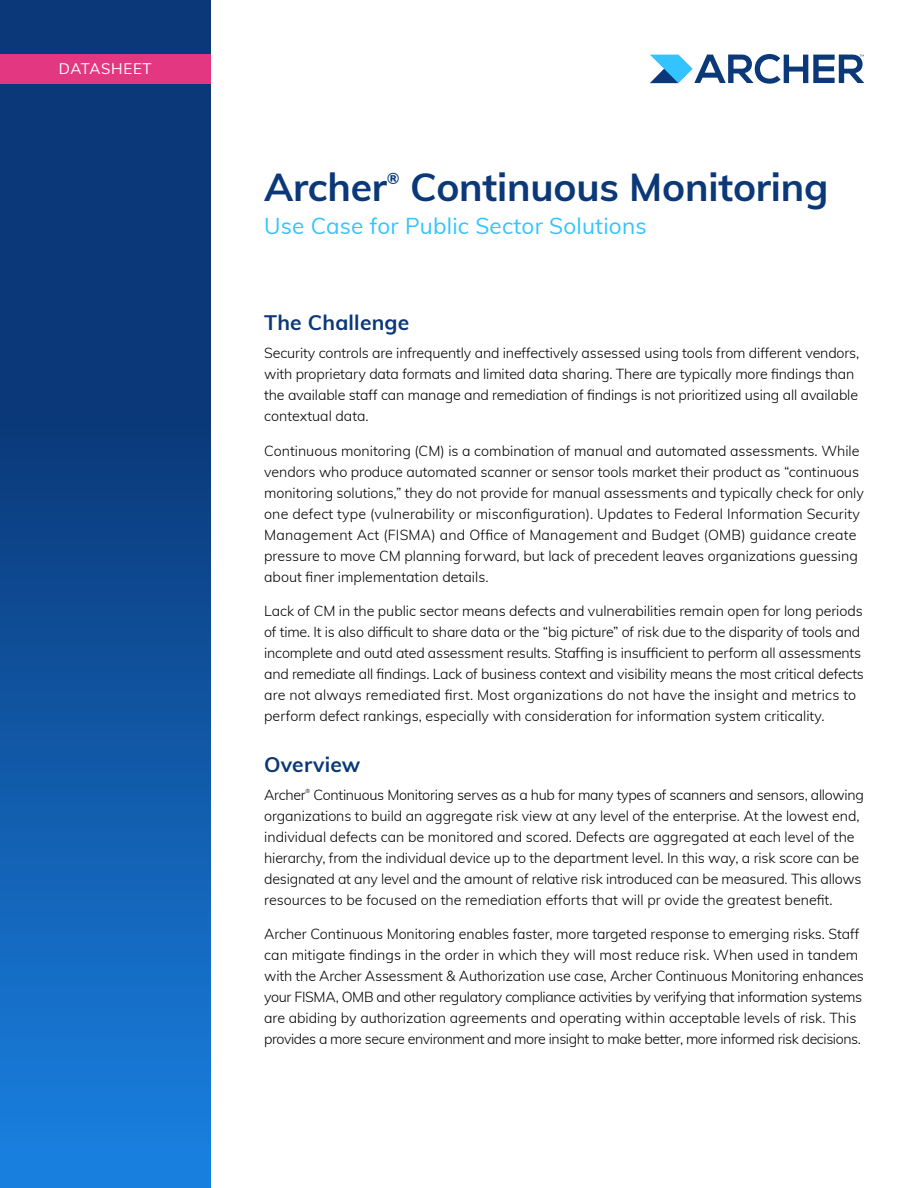
<style>
.page{position:relative;width:918px;height:1188px;background:#fff}
.page>*{position:absolute;margin:0;border:0;box-sizing:border-box;transform-origin:0 0}
.t1{font:700 39px "Mulish";letter-spacing:-.005em;color:#0a3878}
.t2{font:22.5px "Mulish";letter-spacing:.01em;color:#33c4ff}
.t3{font:700 21px "Mulish";letter-spacing:.01em;color:#0a3878}
.t4{font:700 15.6px "Mulish";color:#0a3878}
.t5{font:15px "Mulish";letter-spacing:.04em;color:#fff}
.t6{font:300 14.25px/21px "Mulish";letter-spacing:-.005em;color:#000}
.t7{font:300 5.7px "Mulish";color:#000}
</style>
<div class="page">
<svg style="left:650px;top:54px;width:214px;height:30px"></svg>
<svg style="left:0;top:0;width:210px;height:1188px"></svg>
<div style="left:0;top:54px;width:210px;height:30px;background:#e33781"></div>
<p class="t5" style="left:59px;top:58px;width:94px">datasheet</p>
<h1 class="t1" style="left:264px;top:159px;width:124px">Archer</h1>
<p class="t4" style="left:387px;top:167px;width:14px">®</p>
<h1 class="t1" style="left:410px;top:159px;width:420px">Continuous Monitoring</h1>
<h2 class="t2" style="left:264px;top:210px;width:384px">Use Case for Public Sector Solutions</h2>
<h3 class="t3" style="left:264px;top:307px;width:147px">The Challenge</h3>
<p class="t6" style="left:264px;top:342px;width:597px">Security controls are infrequently and ineffectively assessed using tools from different vendors, with proprietary data formats and limited data sharing. There are typically more findings than the available staff can manage and remediation of findings is not prioritized using all available contextual data.</p>
<p class="t6" style="left:264px;top:439px;width:601px">Continuous monitoring (CM) is a combination of manual and automated assessments. While vendors who produce automated scanner or sensor tools market their product as “continuous monitoring solutions,” they do not provide for manual assessments and typically check for only one defect type (vulnerability or misconfiguration). Updates to Federal Information Security Management Act (FISMA) and Office of Management and Budget (OMB) guidance create pressure to move CM planning forward, but lack of precedent leaves organizations guessing about finer implementation details.</p>
<p class="t6" style="left:264px;top:600px;width:601px">Lack of CM in the public sector means defects and vulnerabilities remain open for long periods of time. It is also difficult to share data or the “big picture” of risk due to the disparity of tools and incomplete and outd ated assessment results. Staffing is insufficient to perform all assessments and remediate all findings. Lack of business context and visibility means the most critical defects are not always remediated first. Most organizations do not have the insight and metrics to perform defect rankings, especially with consideration for information system criticality.</p>
<h3 class="t3" style="left:264px;top:749px;width:98px">Overview</h3>
<p class="t6" style="left:264px;top:783px;width:43px">Archer</p>
<p class="t7" style="left:306px;top:787px;width:6px">®</p>
<p class="t6" style="left:264px;top:783px;width:601px;text-indent:49px">Continuous Monitoring serves as a hub for many types of scanners and sensors, allowing organizations to build an aggregate risk view at any level of the enterprise. At the lowest end, individual defects can be monitored and scored. Defects are aggregated at each level of the hierarchy, from the individual device up to the department level. In this way, a risk score can be designated at any level and the amount of relative risk introduced can be measured. This allows resources to be focused on the remediation efforts that will pr ovide the greatest benefit.</p>
<p class="t6" style="left:264px;top:923px;width:601px">Archer Continuous Monitoring enables faster, more targeted response to emerging risks. Staff can mitigate findings in the order in which they will most reduce risk. When used in tandem with the Archer Assessment &amp; Authorization use case, Archer Continuous Monitoring enhances your FISMA, OMB and other regulatory compliance activities by verifying that information systems are abiding by authorization agreements and operating within acceptable levels of risk. This provides a more secure environment and more insight to make better, more informed risk decisions.</p>
</div>
